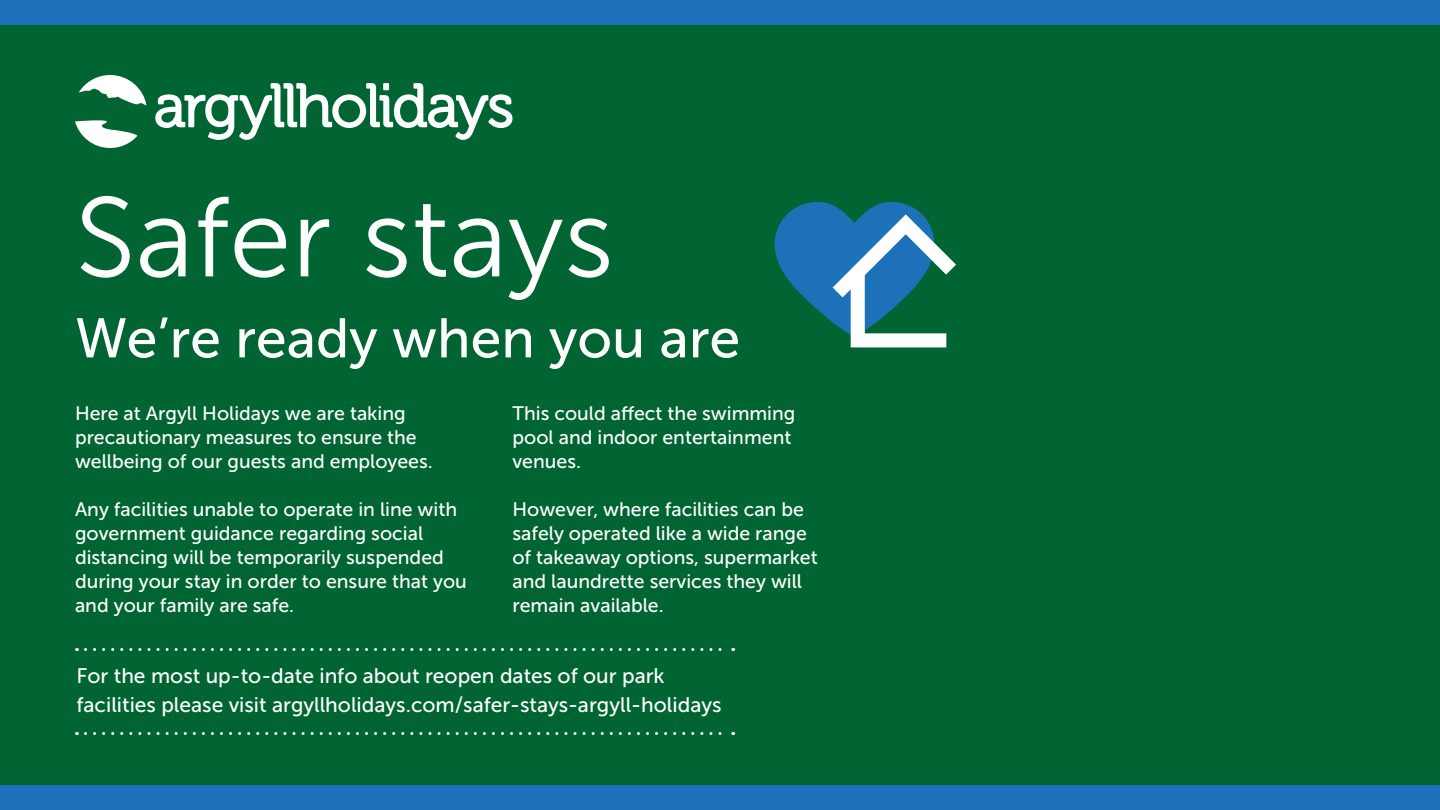
<style>
.page{position:relative;width:1440px;height:810px;background:#006533}
.page>*{position:absolute;margin:0;border:0;box-sizing:border-box;transform-origin:0 0}
.t1{font:112.5px "Museo Sans 300";color:#fff}
.t2{font:55.5px "Museo Sans 500";color:#fff}
.t3{font:21px/28.5px "Museo Sans 500";color:#fff}
.t4{font:19.5px/24px "Museo Sans 500";color:#fff}
</style>
<div class="page">
<div style="left:0;top:0;width:1440px;height:24px;background:#1d71b8"></div>
<div style="left:0;top:786px;width:1440px;height:24px;background:#1d71b8"></div>
<svg style="left:155px;top:83px;width:358px;height:57px"></svg>
<svg style="left:75px;top:120px;width:62px;height:28px"></svg>
<svg style="left:79px;top:75px;width:68px;height:31px"></svg>
<svg style="left:774px;top:202px;width:182px;height:145px"></svg>
<svg style="left:85px;top:648px;width:649px;height:3px"></svg>
<svg style="left:85px;top:732px;width:649px;height:3px"></svg>
<h1 class="t1" style="left:75px;top:177px;width:540px">Safer stays</h1>
<h2 class="t2" style="left:75px;top:308px;width:667px">We’re ready when you are</h2>
<p class="t4" style="left:75px;top:401px;width:359px">Here at Argyll Holidays we are taking precautionary measures to ensure the wellbeing of our guests and employees.</p>
<p class="t4" style="left:75px;top:497px;width:393px">Any facilities unable to operate in line with government guidance regarding social distancing will be temporarily suspended during your stay in order to ensure that you and your family are safe.</p>
<p class="t4" style="left:513px;top:401px;width:285px">This could affect the swimming pool and indoor entertainment venues.</p>
<p class="t4" style="left:513px;top:497px;width:307px">However, where facilities can be safely operated like a wide range of takeaway options, supermarket and laundrette services they will remain available.</p>
<p class="t3" style="left:76px;top:662px;width:647px">For the most up-to-date info about reopen dates of our park facilities please visit argyllholidays.com/safer-stays-argyll-holidays</p>
</div>
